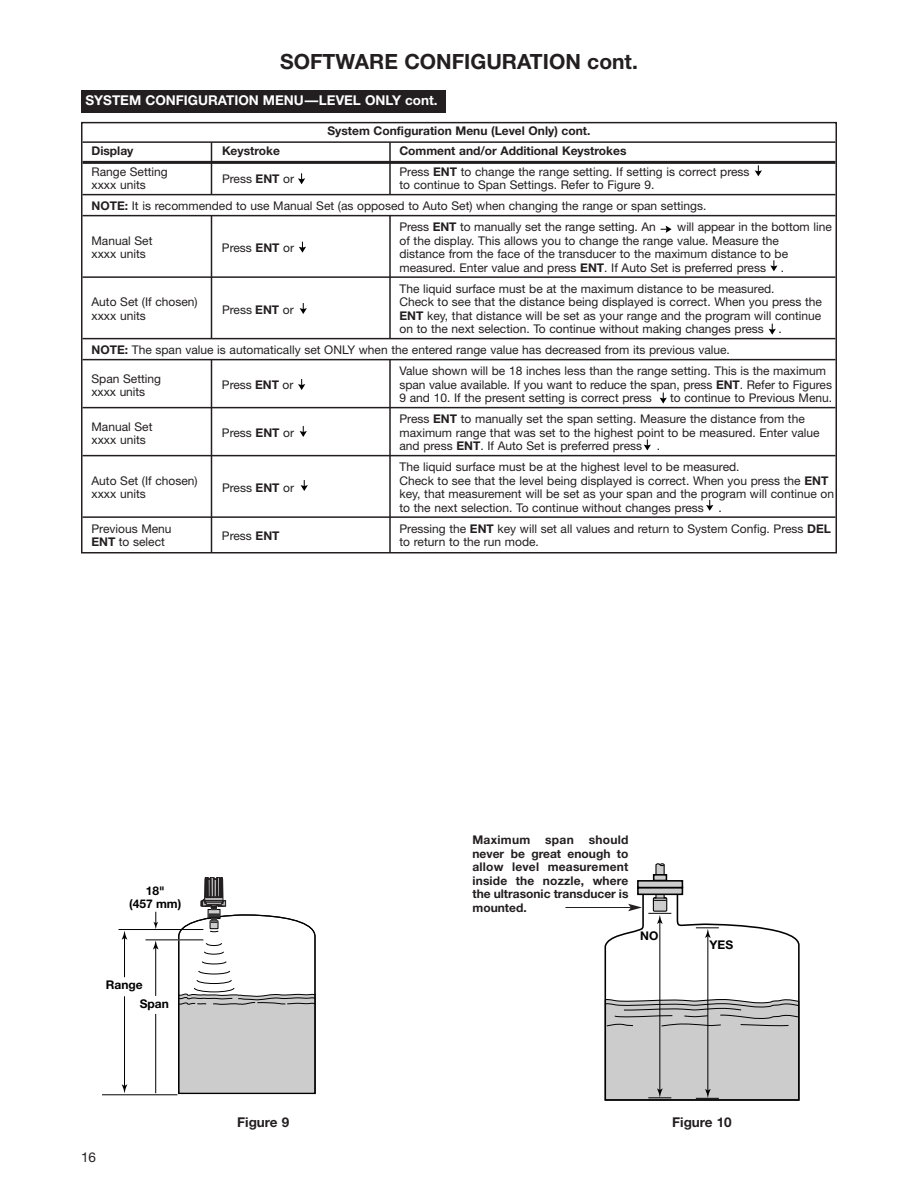
<style>
.page{position:relative;width:918px;height:1188px;background:#fff}
.page>*{position:absolute;margin:0;border:0;box-sizing:border-box;transform-origin:0 0}
.t1{font:700 21px "Helvetica Neue";color:#231f20}
.t2{font:700 13.5px "Helvetica Neue";color:#fff}
.t3{font:700 13.5px "Helvetica Neue";color:#231f20}
.t4{font:13.5px "Helvetica Neue";color:#231f20}
.t5{font:12px/13.5px "Helvetica Neue";color:#231f20}
.t6{font:700 12px/13.5px "Helvetica Neue";color:#231f20;text-align:justify}
.t7{font:700 12px/13.5px "Helvetica Neue";color:#000;text-align:center}
.s1{font-weight:700}
</style>
<div class="page">
<hr style="left:155px;top:947px;width:1px;height:49px;background:#000">
<svg style="left:153px;top:940px;width:5px;height:9px"></svg>
<hr style="left:155px;top:1014px;width:1px;height:79px;background:#000">
<hr style="left:119px;top:929px;width:84px;height:1px;background:#000">
<hr style="left:146px;top:939px;width:57px;height:1px;background:#000">
<svg style="left:154px;top:912px;width:4px;height:17px"></svg>
<hr style="left:124px;top:996px;width:1px;height:91px;background:#000">
<svg style="left:122px;top:1084px;width:5px;height:9px"></svg>
<hr style="left:124px;top:937px;width:1px;height:40px;background:#000">
<svg style="left:122px;top:931px;width:5px;height:9px"></svg>
<hr style="left:102px;top:1094px;width:75px;height:1px;background:#000">
<svg style="left:177px;top:877px;width:139px;height:218px"></svg>
<hr style="left:566px;top:907px;width:65px;height:1px;background:#231f20">
<svg style="left:604px;top:863px;width:196px;height:238px"></svg>
<div style="left:81px;top:90px;width:365px;height:22px;background:#231f20"></div>
<hr style="left:211px;top:142px;width:1px;height:53px;background:#231f20">
<hr style="left:211px;top:216px;width:1px;height:123px;background:#231f20">
<hr style="left:211px;top:360px;width:1px;height:193px;background:#231f20">
<hr style="left:389px;top:142px;width:2px;height:53px;background:#231f20">
<hr style="left:389px;top:216px;width:2px;height:123px;background:#231f20">
<hr style="left:389px;top:360px;width:2px;height:193px;background:#231f20">
<svg style="left:299px;top:242px;width:7px;height:11px"></svg>
<svg style="left:661px;top:226px;width:10px;height:7px"></svg>
<svg style="left:300px;top:303px;width:7px;height:11px"></svg>
<svg style="left:298px;top:379px;width:7px;height:11px"></svg>
<svg style="left:660px;top:393px;width:7px;height:10px"></svg>
<svg style="left:300px;top:426px;width:7px;height:11px"></svg>
<svg style="left:644px;top:439px;width:7px;height:11px"></svg>
<svg style="left:301px;top:480px;width:7px;height:11px"></svg>
<svg style="left:706px;top:500px;width:7px;height:11px"></svg>
<svg style="left:769px;top:324px;width:7px;height:10px"></svg>
<svg style="left:298px;top:173px;width:7px;height:11px"></svg>
<div style="left:81px;top:122px;width:756px;height:432px;border:2px solid #231f20"></div>
<hr style="left:82px;top:141px;width:754px;height:2px;background:#231f20">
<hr style="left:82px;top:161px;width:754px;height:3px;background:#231f20">
<hr style="left:82px;top:194px;width:754px;height:1px;background:#231f20">
<hr style="left:82px;top:215px;width:754px;height:1px;background:#231f20">
<hr style="left:82px;top:276px;width:754px;height:2px;background:#231f20">
<hr style="left:82px;top:338px;width:754px;height:1px;background:#231f20">
<hr style="left:82px;top:359px;width:754px;height:1px;background:#231f20">
<hr style="left:82px;top:407px;width:754px;height:1px;background:#231f20">
<hr style="left:82px;top:455px;width:754px;height:1px;background:#231f20">
<hr style="left:82px;top:516px;width:754px;height:2px;background:#231f20">
<svg style="left:770px;top:260px;width:7px;height:11px"></svg>
<svg style="left:755px;top:165px;width:7px;height:11px"></svg>
<h1 class="t1" style="left:280px;top:54px;width:359px">SOFTWARE CONFIGURATION cont.</h1>
<p class="t2" style="left:86px;top:96px;width:354px">SYSTEM CONFIGURATION MENU—LEVEL ONLY cont.</p>
<p class="t6" style="left:328px;top:125px;width:264px">System Configuration Menu (Level Only) cont.</p>
<p class="t6" style="left:92px;top:145px;width:43px">Display</p>
<p class="t6" style="left:222px;top:145px;width:60px">Keystroke</p>
<p class="t6" style="left:399px;top:145px;width:229px">Comment and/or Additional Keystrokes</p>
<p class="t5" style="left:92px;top:166px;width:78px">Range Setting</p>
<p class="t5" style="left:222px;top:174px;width:74px">Press <span class="s1">ENT</span> or</p>
<p class="t5" style="left:399px;top:166px;width:352px">Press <span class="s1">ENT</span> to change the range setting. If setting is correct press</p>
<p class="t5" style="left:92px;top:180px;width:56px">xxxx units</p>
<p class="t5" style="left:399px;top:180px;width:256px">to continue to Span Settings. Refer to Figure 9.</p>
<p class="t5" style="left:92px;top:201px;width:617px"><span class="s1">NOTE:</span> It is recommended to use Manual Set (as opposed to Auto Set) when changing the range or span settings.</p>
<p class="t5" style="left:399px;top:222px;width:258px">Press <span class="s1">ENT</span> to manually set the range setting. An</p>
<p class="t5" style="left:677px;top:222px;width:156px">will appear in the bottom line</p>
<p class="t5" style="left:91px;top:235px;width:63px">Manual Set</p>
<p class="t5" style="left:222px;top:243px;width:74px">Press <span class="s1">ENT</span> or</p>
<p class="t5" style="left:399px;top:235px;width:381px">of the display. This allows you to change the range value. Measure the</p>
<p class="t5" style="left:91px;top:249px;width:56px">xxxx units</p>
<p class="t5" style="left:399px;top:249px;width:390px">distance from the face of the transducer to the maximum distance to be measured. Enter value and press <span class="s1">ENT</span>. If Auto Set is preferred press .</p>
<p class="t5" style="left:400px;top:283px;width:377px">The liquid surface must be at the maximum distance to be measured.</p>
<p class="t5" style="left:92px;top:297px;width:108px">Auto Set (If chosen)</p>
<p class="t5" style="left:222px;top:304px;width:73px">Press <span class="s1">ENT</span> or</p>
<p class="t5" style="left:400px;top:297px;width:424px">Check to see that the distance being displayed is correct. When you press the</p>
<p class="t5" style="left:92px;top:310px;width:56px">xxxx units</p>
<p class="t5" style="left:399px;top:310px;width:423px"><span class="s1">ENT</span> key, that distance will be set as your range and the program will continue on to the next selection. To continue without making changes press .</p>
<p class="t5" style="left:92px;top:345px;width:640px"><span class="s1">NOTE:</span> The span value is automatically set ONLY when the entered range value has decreased from its previous value.</p>
<p class="t5" style="left:91px;top:373px;width:71px">Span Setting</p>
<p class="t5" style="left:399px;top:366px;width:428px">Value shown will be 18 inches less than the range setting. This is the maximum</p>
<p class="t5" style="left:222px;top:379px;width:73px">Press <span class="s1">ENT</span> or</p>
<p class="t5" style="left:399px;top:379px;width:434px">span value available. If you want to reduce the span, press <span class="s1">ENT</span>. Refer to Figures<br>9 and 10. If the present setting is correct press</p>
<p class="t5" style="left:91px;top:387px;width:55px">xxxx units</p>
<p class="t5" style="left:670px;top:393px;width:164px">to continue to Previous Menu.</p>
<p class="t5" style="left:92px;top:421px;width:63px">Manual Set</p>
<p class="t5" style="left:91px;top:435px;width:56px">xxxx units</p>
<p class="t5" style="left:400px;top:414px;width:407px">Press <span class="s1">ENT</span> to manually set the span setting. Measure the distance from the</p>
<p class="t5" style="left:222px;top:427px;width:74px">Press <span class="s1">ENT</span> or</p>
<p class="t5" style="left:399px;top:427px;width:422px">maximum range that was set to the highest point to be measured. Enter value and press <span class="s1">ENT</span>. If Auto Set is preferred press .</p>
<p class="t5" style="left:400px;top:462px;width:342px">The liquid surface must be at the highest level to be measured.</p>
<p class="t5" style="left:92px;top:475px;width:108px">Auto Set (If chosen)</p>
<p class="t5" style="left:400px;top:475px;width:430px">Check to see that the level being displayed is correct. When you press the <span class="s1">ENT</span></p>
<p class="t5" style="left:222px;top:483px;width:74px">Press <span class="s1">ENT</span> or</p>
<p class="t5" style="left:92px;top:489px;width:56px">xxxx units</p>
<p class="t5" style="left:399px;top:489px;width:436px">key, that measurement will be set as your span and the program will continue on to the next selection. To continue without changes press .</p>
<p class="t5" style="left:91px;top:523px;width:82px">Previous Menu</p>
<p class="t5" style="left:222px;top:531px;width:59px">Press <span class="s1">ENT</span></p>
<p class="t5" style="left:399px;top:523px;width:433px">Pressing the <span class="s1">ENT</span> key will set all values and return to System Config. Press <span class="s1">DEL</span></p>
<p class="t5" style="left:91px;top:537px;width:75px"><span class="s1">ENT</span> to select</p>
<p class="t5" style="left:399px;top:537px;width:141px">to return to the run mode.</p>
<p class="t7" style="left:129px;top:885px;width:54px">18"<br>(457 mm)</p>
<p class="t7" style="left:140px;top:976px;width:31px;line-height:19.2px;text-align:left;text-indent:-34px">Range<br>Span</p>
<p class="t4" style="left:81px;top:1152px;width:17px">16</p>
<p class="t6" style="left:472px;top:834px;width:158px">Maximum span should never be great enough to allow level measurement inside the nozzle, where the ultrasonic transducer is mounted.</p>
<p class="t7" style="left:640px;top:930px;width:20px">NO</p>
<p class="t7" style="left:710px;top:939px;width:25px">YES</p>
<p class="t3" style="left:237px;top:1117px;width:54px">Figure 9</p>
<p class="t3" style="left:672px;top:1117px;width:61px">Figure 10</p>
</div>
